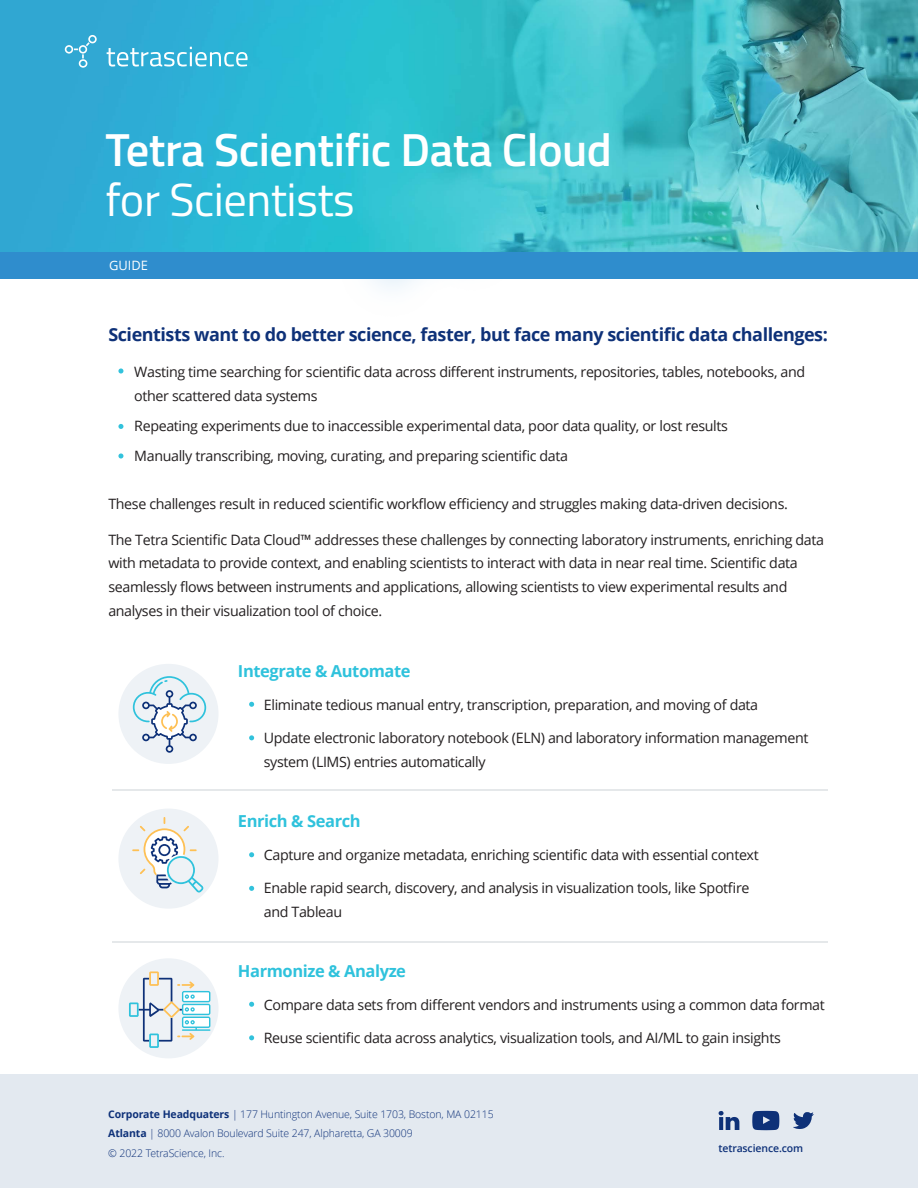
<style>
.page{position:relative;width:918px;height:1188px;background:#fff}
.page>*{position:absolute;margin:0;border:0;box-sizing:border-box;transform-origin:0 0}
.t1{font:600 46.35px "Titillium Web";letter-spacing:-.01em;color:#fff}
.t2{font:46.35px "Titillium Web";letter-spacing:-.01em;color:#fff}
.t3{font:700 18px "Open Sans";letter-spacing:-.025em;color:#0e3178}
.t4{font:700 16.5px "Open Sans";letter-spacing:-.025em;color:#2fc2dc}
.t5{font:14.25px/24px "Open Sans";letter-spacing:-.025em;color:#231f20}
.t6{font:12.9px "Open Sans";color:#fff}
.t7{font:300 10.5px/19.5px "Open Sans";letter-spacing:-.01em;color:#0e3179}
.t8{font:600 10.5px "Open Sans";letter-spacing:-.01em;color:#0e3179}
.s1{font-weight:700}
</style>
<div class="page">
<hr style="left:112px;top:789px;width:716px;height:2px;background:#e5e8ea">
<hr style="left:112px;top:941px;width:716px;height:2px;background:#e5e8ea">
<img style="left:0;top:0;width:918px;height:289px">
<div style="left:0;top:1075px;width:918px;height:113px;background:#e3e9f0"></div>
<svg style="left:752px;top:1111px;width:27px;height:19px"></svg>
<svg style="left:719px;top:1111px;width:20px;height:19px"></svg>
<svg style="left:793px;top:1112px;width:21px;height:17px"></svg>
<div style="left:118px;top:664px;width:101px;height:100px;background:#eef2f6;border-radius:50%"></div>
<div style="left:118px;top:809px;width:101px;height:100px;background:#eef2f6;border-radius:50%"></div>
<div style="left:118px;top:958px;width:101px;height:100px;background:#eef2f6;border-radius:50%"></div>
<svg style="left:118px;top:368px;width:5px;height:91px"></svg>
<svg style="left:249px;top:702px;width:5px;height:38px"></svg>
<svg style="left:249px;top:852px;width:5px;height:39px"></svg>
<svg style="left:249px;top:1002px;width:5px;height:38px"></svg>
<svg style="left:133px;top:676px;width:73px;height:77px"></svg>
<svg style="left:129px;top:971px;width:81px;height:77px"></svg>
<svg style="left:132px;top:817px;width:71px;height:76px"></svg>
<div style="left:0;top:253px;width:918px;height:26px;background:#2f8dcd"></div>
<svg style="left:65px;top:35px;width:183px;height:33px;background:#4cb8da"></svg>
<h1 class="t1" style="left:105px;top:115px;width:508px">Tetra Scientific Data Cloud</h1>
<h1 class="t2" style="left:105px;top:165px;width:251px">for Scientists</h1>
<p class="t6" style="left:109px;top:256px;width:40px">GUIDE</p>
<p class="t3" style="left:108px;top:321px;width:721px">Scientists want to do better science, faster, but face many scientific data challenges:</p>
<p class="t5" style="left:134px;top:359px;width:672px">Wasting time searching for scientific data across different instruments, repositories, tables, notebooks, and other scattered data systems</p>
<p class="t5" style="left:134px;top:410px;width:595px;line-height:30px">Repeating experiments due to inaccessible experimental data, poor data quality, or lost results<br>Manually transcribing, moving, curating, and preparing scientific data</p>
<p class="t5" style="left:108px;top:491px;width:681px">These challenges result in reduced scientific workflow efficiency and struggles making data-driven decisions.</p>
<p class="t5" style="left:108px;top:527px;width:717px">The Tetra Scientific Data Cloud™ addresses these challenges by connecting laboratory instruments, enriching data with metadata to provide context, and enabling scientists to interact with data in near real time. Scientific data seamlessly flows between instruments and applications, allowing scientists to view experimental results and analyses in their visualization tool of choice.</p>
<p class="t4" style="left:238px;top:659px;width:174px">Integrate &amp; Automate</p>
<p class="t5" style="left:264px;top:692px;width:496px">Eliminate tedious manual entry, transcription, preparation, and moving of data</p>
<p class="t5" style="left:264px;top:725px;width:546px">Update electronic laboratory notebook (ELN) and laboratory information management system (LIMS) entries automatically</p>
<p class="t4" style="left:238px;top:809px;width:124px">Enrich &amp; Search</p>
<p class="t5" style="left:264px;top:842px;width:496px">Capture and organize metadata, enriching scientific data with essential context</p>
<p class="t5" style="left:264px;top:875px;width:487px">Enable rapid search, discovery, and analysis in visualization tools, like Spotfire and Tableau</p>
<p class="t4" style="left:238px;top:959px;width:170px">Harmonize &amp; Analyze</p>
<p class="t5" style="left:264px;top:992px;width:563px">Compare data sets from different vendors and instruments using a common data format</p>
<p class="t5" style="left:264px;top:1025px;width:518px">Reuse scientific data across analytics, visualization tools, and AI/ML to gain insights</p>
<p class="t7" style="left:108px;top:1104px;width:387px"><span class="s1">Corporate Headquaters</span> | 177 Huntington Avenue, Suite 1703, Boston, MA 02115<br><span class="s1">Atlanta</span> | 8000 Avalon Boulevard Suite 247, Alpharetta, GA 30009<br>© 2022 TetraScience, Inc.</p>
<p class="t8" style="left:718px;top:1141px;width:86px">tetrascience.com</p>
</div>
